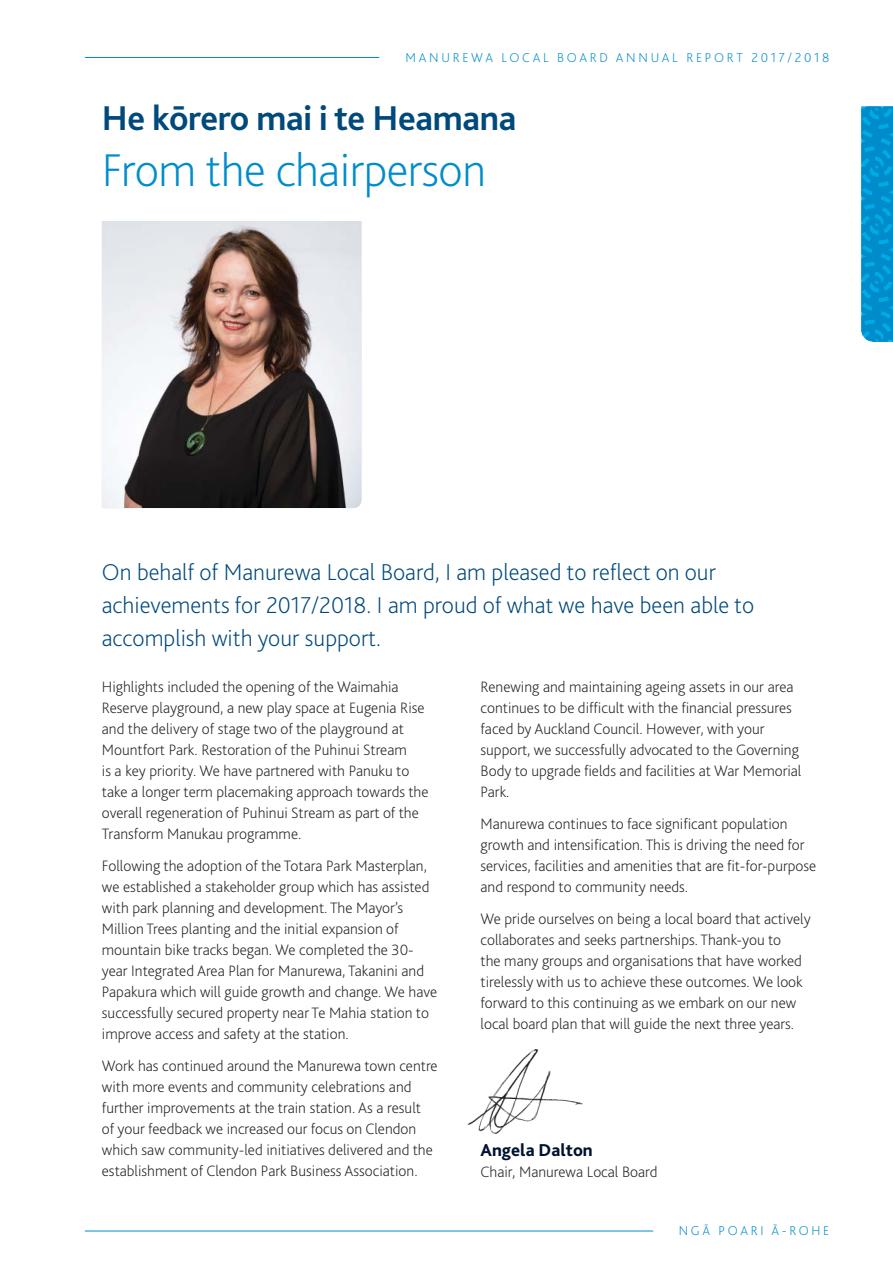
<style>
.page{position:relative;width:893px;height:1263px;background:#fff}
.page>*{position:absolute;margin:0;border:0;box-sizing:border-box;transform-origin:0 0}
.t1{font:200 48px "Bliss";letter-spacing:-.01em;color:#008ccb}
.t2{font:700 36px "Bliss";letter-spacing:-.01em;color:#00497b}
.t3{font:200 24px/33px "Bliss";color:#00497b}
.t4{font:800 18px "Bliss";color:#001231}
.t5{font:200 15.75px/21px "Bliss";color:#231f20}
.t6{font:200 13.5px "Bliss";letter-spacing:.2em;color:#008ccb}
</style>
<div class="page">
<img style="left:467px;top:1049px;width:116px;height:85px">
<img style="left:102px;top:221px;width:259px;height:286px">
<svg style="left:861px;top:106px;width:31px;height:236px;background:#0294d2"></svg>
<hr style="left:85px;top:1231px;width:568px;height:1px;background:#008ccb">
<hr style="left:85px;top:57px;width:294px;height:1px;background:#008ccb">
<p class="t6" style="left:405px;top:53px;width:425px">MANUREWA LOCAL BOARD ANNUAL REPORT 2017/2018</p>
<h2 class="t2" style="left:102px;top:104px;width:416px">He kōrero mai i te Heamana</h2>
<h1 class="t1" style="left:102px;top:151px;width:385px">From the chairperson</h1>
<h3 class="t3" style="left:102px;top:558px;width:654px">On behalf of Manurewa Local Board, I am pleased to reflect on our achievements for 2017/2018. I am proud of what we have been able to accomplish with your support.</h3>
<p class="t5" style="left:102px;top:678px;width:328px">Highlights included the opening of the Waimahia Reserve playground, a new play space at Eugenia Rise and the delivery of stage two of the playground at Mountfort Park. Restoration of the Puhinui Stream<br>is a key priority. We have partnered with Panuku to take a longer term placemaking approach towards the overall regeneration of Puhinui Stream as part of the Transform Manukau programme.</p>
<p class="t5" style="left:102px;top:857px;width:337px">Following the adoption of the Totara Park Masterplan, we established a stakeholder group which has assisted with park planning and development. The Mayor’s Million Trees planting and the initial expansion of mountain bike tracks began. We completed the 30- year Integrated Area Plan for Manurewa, Takanini and Papakura which will guide growth and change. We have successfully secured property near Te Mahia station to improve access and safety at the station.</p>
<p class="t5" style="left:102px;top:1057px;width:337px">Work has continued around the Manurewa town centre with more events and community celebrations and further improvements at the train station. As a result<br>of your feedback we increased our focus on Clendon which saw community-led initiatives delivered and the establishment of Clendon Park Business Association.</p>
<p class="t5" style="left:480px;top:678px;width:322px">Renewing and maintaining ageing assets in our area continues to be difficult with the financial pressures faced by Auckland Council. However, with your support, we successfully advocated to the Governing Body to upgrade fields and facilities at War Memorial Park.</p>
<p class="t5" style="left:480px;top:815px;width:337px">Manurewa continues to face significant population growth and intensification. This is driving the need for services, facilities and amenities that are fit-for-purpose and respond to community needs.</p>
<p class="t5" style="left:480px;top:910px;width:331px">We pride ourselves on being a local board that actively collaborates and seeks partnerships. Thank-you to<br>the many groups and organisations that have worked tirelessly with us to achieve these outcomes. We look forward to this continuing as we embark on our new local board plan that will guide the next three years.</p>
<p class="t4" style="left:480px;top:1143px;width:114px">Angela Dalton</p>
<p class="t5" style="left:480px;top:1163px;width:179px">Chair, Manurewa Local Board</p>
<p class="t6" style="left:678px;top:1226px;width:152px">NGĀ POARI Ā-ROHE</p>
</div>
